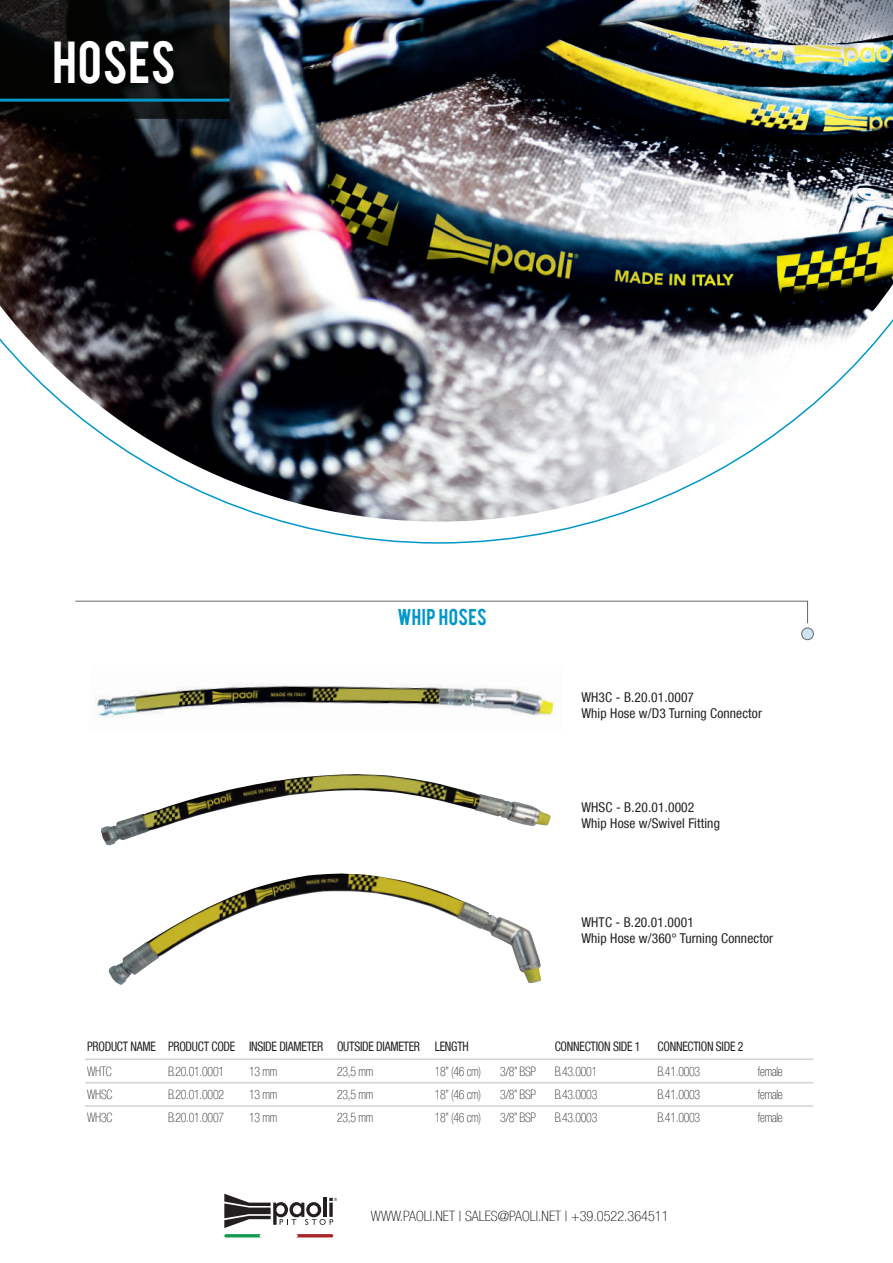
<style>
.page{position:relative;width:893px;height:1263px;background:#fff}
.page>*{position:absolute;margin:0;border:0;box-sizing:border-box;transform-origin:0 0}
.t1{font:46.5px "Bebas";letter-spacing:.02em;color:#fff}
.t2{font:18px "Bebas";letter-spacing:.02em;color:#0096c9}
.t3{font:100 condensed 14.25px "Helvetica Neue LT Com";color:#000001}
.t4{font:condensed 13.5px/16.2px "Helvetica Neue LT Com";letter-spacing:.01em;color:#231f20}
.t5{font:100 condensed 13.05px "Helvetica Neue LT Com";letter-spacing:-.02em;color:#231f20;scale:.9 1}
.t6{font:condensed 13.05px "Helvetica Neue LT Com";letter-spacing:-.02em;color:#231f20;scale:.9 1}
</style>
<div class="page">
<img style="left:0;top:0;width:893px;height:522px">
<svg style="left:0;top:0;width:230px;height:119px;background:#0b0d0c"></svg>
<hr style="left:0;top:99px;width:230px;height:3px;background:#0096c9">
<svg style="left:224px;top:1194px;width:113px;height:34px"></svg>
<hr style="left:224px;top:1234px;width:38px;height:3px;background:#169a52;border-radius:2px">
<hr style="left:295px;top:1234px;width:38px;height:3px;background:#a72427;border-radius:2px">
<hr style="left:260px;top:1234px;width:38px;height:3px;background:#fff;border-radius:2px">
<hr style="left:85px;top:1058px;width:81px;height:2px;background:#d1d2d4">
<hr style="left:166px;top:1058px;width:81px;height:2px;background:#d1d2d4">
<hr style="left:247px;top:1058px;width:88px;height:2px;background:#d1d2d4">
<hr style="left:335px;top:1058px;width:98px;height:2px;background:#d1d2d4">
<hr style="left:433px;top:1058px;width:65px;height:2px;background:#d1d2d4">
<hr style="left:498px;top:1058px;width:55px;height:2px;background:#d1d2d4">
<hr style="left:553px;top:1058px;width:102px;height:2px;background:#d1d2d4">
<hr style="left:655px;top:1058px;width:101px;height:2px;background:#d1d2d4">
<hr style="left:756px;top:1058px;width:57px;height:2px;background:#d1d2d4">
<hr style="left:85px;top:1082px;width:81px;height:1px;background:#d1d2d4">
<hr style="left:166px;top:1082px;width:81px;height:1px;background:#d1d2d4">
<hr style="left:247px;top:1082px;width:88px;height:1px;background:#d1d2d4">
<hr style="left:335px;top:1082px;width:98px;height:1px;background:#d1d2d4">
<hr style="left:433px;top:1082px;width:65px;height:1px;background:#d1d2d4">
<hr style="left:498px;top:1082px;width:55px;height:1px;background:#d1d2d4">
<hr style="left:553px;top:1082px;width:102px;height:1px;background:#d1d2d4">
<hr style="left:655px;top:1082px;width:101px;height:1px;background:#d1d2d4">
<hr style="left:756px;top:1082px;width:57px;height:1px;background:#d1d2d4">
<hr style="left:85px;top:1105px;width:81px;height:2px;background:#d1d2d4">
<hr style="left:166px;top:1105px;width:81px;height:2px;background:#d1d2d4">
<hr style="left:247px;top:1105px;width:88px;height:2px;background:#d1d2d4">
<hr style="left:335px;top:1105px;width:98px;height:2px;background:#d1d2d4">
<hr style="left:433px;top:1105px;width:65px;height:2px;background:#d1d2d4">
<hr style="left:498px;top:1105px;width:55px;height:2px;background:#d1d2d4">
<hr style="left:553px;top:1105px;width:102px;height:2px;background:#d1d2d4">
<hr style="left:655px;top:1105px;width:101px;height:2px;background:#d1d2d4">
<hr style="left:756px;top:1105px;width:57px;height:2px;background:#d1d2d4">
<img style="left:101px;top:774px;width:450px;height:71px">
<img style="left:109px;top:874px;width:432px;height:111px">
<img style="left:95px;top:683px;width:460px;height:35px">
<svg style="left:75px;top:600px;width:734px;height:23px"></svg>
<div style="left:797px;top:623px;width:21px;height:21px;border:3px solid #fff;border-radius:50%"></div>
<div style="left:802px;top:628px;width:11px;height:12px;background:#cbe3f2;border-radius:50%"></div>
<div style="left:801px;top:627px;width:13px;height:13px;border:1px solid #6c6d70;border-radius:50%"></div>
<h1 class="t1" style="left:52px;top:28px;width:125px">HOSES</h1>
<h2 class="t2" style="left:397px;top:604px;width:91px">WHIP HOSES</h2>
<p class="t4" style="left:581px;top:689px;width:182px">WH3C - B.20.01.0007<br>Whip Hose w/D3 Turning Connector</p>
<p class="t4" style="left:581px;top:799px;width:140px">WHSC - B.20.01.0002<br>Whip Hose w/Swivel Fitting</p>
<p class="t4" style="left:581px;top:914px;width:193px">WHTC - B.20.01.0001<br>Whip Hose w/360° Turning Connector</p>
<p class="t6" style="left:87px;top:1039px;width:426px">PRODUCT NAME PRODUCT CODE INSIDE DIAMETER OUTSIDE DIAMETER LENGTH</p>
<p class="t6" style="left:555px;top:1039px;width:97px">CONNECTION SIDE 1</p>
<p class="t6" style="left:658px;top:1039px;width:97px">CONNECTION SIDE 2</p>
<p class="t5" style="left:87px;top:1064px;width:29px">WHTC</p>
<p class="t5" style="left:168px;top:1064px;width:64px">B.20.01.0001</p>
<p class="t5" style="left:249px;top:1064px;width:33px">13 mm</p>
<p class="t5" style="left:337px;top:1064px;width:42px">23,5 mm</p>
<p class="t5" style="left:435px;top:1064px;width:53px">18” (46 cm)</p>
<p class="t5" style="left:500px;top:1064px;width:41px">3/8” BSP</p>
<p class="t5" style="left:555px;top:1064px;width:49px">B.43.0001</p>
<p class="t5" style="left:658px;top:1064px;width:49px">B.41.0003</p>
<p class="t5" style="left:758px;top:1064px;width:29px">female</p>
<p class="t5" style="left:87px;top:1087px;width:29px">WHSC</p>
<p class="t5" style="left:168px;top:1087px;width:64px">B.20.01.0002</p>
<p class="t5" style="left:249px;top:1087px;width:33px">13 mm</p>
<p class="t5" style="left:337px;top:1087px;width:42px">23,5 mm</p>
<p class="t5" style="left:435px;top:1087px;width:53px">18” (46 cm)</p>
<p class="t5" style="left:500px;top:1087px;width:41px">3/8” BSP</p>
<p class="t5" style="left:555px;top:1087px;width:49px">B.43.0003</p>
<p class="t5" style="left:658px;top:1087px;width:49px">B.41.0003</p>
<p class="t5" style="left:758px;top:1087px;width:29px">female</p>
<p class="t5" style="left:87px;top:1110px;width:29px">WH3C</p>
<p class="t5" style="left:168px;top:1110px;width:64px">B.20.01.0007</p>
<p class="t5" style="left:249px;top:1110px;width:33px">13 mm</p>
<p class="t5" style="left:337px;top:1110px;width:42px">23,5 mm</p>
<p class="t5" style="left:435px;top:1110px;width:53px">18” (46 cm)</p>
<p class="t5" style="left:500px;top:1110px;width:41px">3/8” BSP</p>
<p class="t5" style="left:555px;top:1110px;width:49px">B.43.0003</p>
<p class="t5" style="left:658px;top:1110px;width:49px">B.41.0003</p>
<p class="t5" style="left:758px;top:1110px;width:29px">female</p>
<p class="t3" style="left:371px;top:1207px;width:299px">WWW.PAOLI.NET | SALES@PAOLI.NET | +39.0522.364511</p>
</div>
